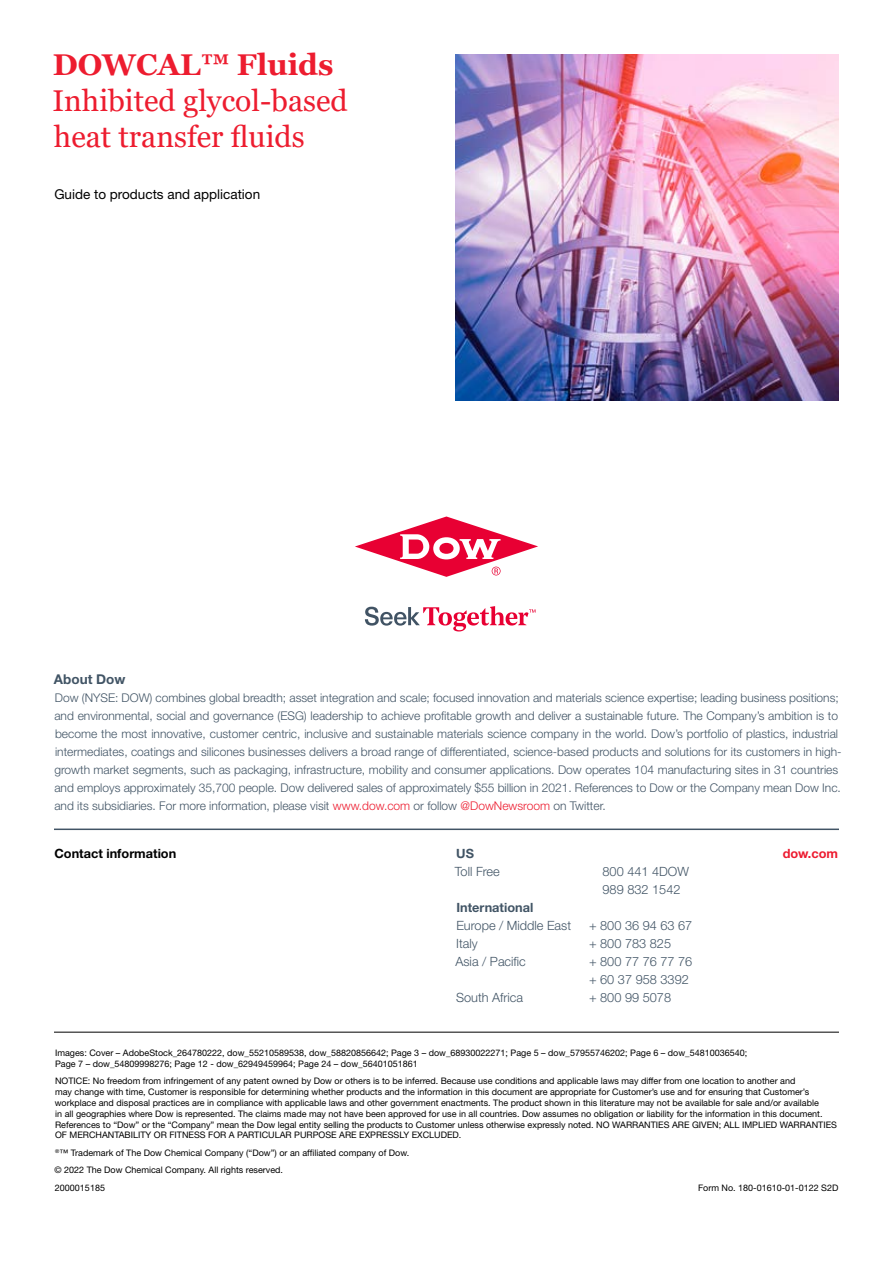
<style>
.page{position:relative;width:893px;height:1263px;background:#fff}
.page>*{position:absolute;margin:0;border:0;box-sizing:border-box;transform-origin:0 0}
.t1{font:30px/36px "Georgia";color:#ed1c2f}
.t2{font:700 30px "Georgia";color:#ed1c2f}
.t3{font:13.5px "Helvetica Neue LT Std";color:#000}
.t4{font:700 13.5px "Helvetica Neue LT Std";color:#415465}
.t5{font:300 12.75px/18px "Helvetica Neue LT Std";color:#415465}
.t6{font:700 12.75px "Helvetica Neue LT Std";color:#000}
.t7{font:700 12.75px "Helvetica Neue LT Std";color:#415465}
.t8{font:700 12.75px "Helvetica Neue LT Std";color:#ed1b30}
.t9{font:300 12px/18px "Helvetica Neue LT Std";color:#415465}
.t10{font:9px/10.8px "Helvetica Neue LT Std";color:#000}
.s1{color:#ed1c2f}
</style>
<div class="page">
<hr style="left:54px;top:1032px;width:785px;height:1px;background:#000">
<hr style="left:54px;top:828px;width:785px;height:2px;background:#415465">
<img style="left:455px;top:54px;width:384px;height:347px">
<svg style="left:365px;top:606px;width:170px;height:25px"></svg>
<svg style="left:355px;top:516px;width:183px;height:61px"></svg>
<h1 class="t2" style="left:53px;top:45px;width:282px">DOWCAL™ Fluids</h1>
<h1 class="t1" style="left:53px;top:83px;width:297px">Inhibited glycol-based heat transfer fluids</h1>
<h2 class="t3" style="left:54px;top:186px;width:207px">Guide to products and application</h2>
<h2 class="t4" style="left:54px;top:671px;width:73px">About Dow</h2>
<p class="t9" style="left:54px;top:688px;width:789px">Dow (NYSE: DOW) combines global breadth; asset integration and scale; focused innovation and materials science expertise; leading business positions; and environmental, social and governance (ESG) leadership to achieve profitable growth and deliver a sustainable future. The Company’s ambition is to become the most innovative, customer centric, inclusive and sustainable materials science company in the world. Dow’s portfolio of plastics, industrial intermediates, coatings and silicones businesses delivers a broad range of differentiated, science-based products and solutions for its customers in high&shy;growth market segments, such as packaging, infrastructure, mobility and consumer applications. Dow operates 104 manufacturing sites in 31 countries and employs approximately 35,700 people. Dow delivered sales of approximately $55 billion in 2021. References to Dow or the Company mean Dow Inc. and its subsidiaries. For more information, please visit <span class="s1">www.dow.com</span> or follow <span class="s1">@DowNewsroom</span> on Twitter.</p>
<h3 class="t6" style="left:54px;top:845px;width:123px">Contact information</h3>
<h3 class="t7" style="left:456px;top:845px;width:19px">US</h3>
<h3 class="t5" style="left:455px;top:862px;width:46px">Toll Free</h3>
<h3 class="t5" style="left:602px;top:862px;width:88px">800 441 4DOW<br>989 832 1542</h3>
<h3 class="t7" style="left:456px;top:899px;width:78px">International</h3>
<h3 class="t5" style="left:456px;top:916px;width:116px">Europe / Middle East</h3>
<h3 class="t5" style="left:589px;top:916px;width:105px">+ 800 36 94 63 67</h3>
<h3 class="t5" style="left:456px;top:934px;width:23px">Italy</h3>
<h3 class="t5" style="left:589px;top:934px;width:84px">+ 800 783 825</h3>
<h3 class="t5" style="left:455px;top:952px;width:72px">Asia / Pacific</h3>
<h3 class="t5" style="left:589px;top:952px;width:105px">+ 800 77 76 77 76 + 60 37 958 3392</h3>
<h3 class="t5" style="left:456px;top:988px;width:69px">South Africa</h3>
<h3 class="t5" style="left:589px;top:988px;width:84px">+ 800 99 5078</h3>
<h3 class="t8" style="left:783px;top:845px;width:57px">dow.com</h3>
<p class="t10" style="left:55px;top:1047px;width:694px">Images: Cover – AdobeStock_264780222, dow_55210589538, dow_58820856642; Page 3 – dow_68930022271; Page 5 – dow_57955746202; Page 6 – dow_54810036540;<br>Page 7 – dow_54809998276; Page 12 - dow_62949459964; Page 24 – dow_56401051861</p>
<p class="t10" style="left:55px;top:1075px;width:784px">NOTICE: No freedom from infringement of any patent owned by Dow or others is to be inferred. Because use conditions and applicable laws may differ from one location to another and<br>may change with time, Customer is responsible for determining whether products and the information in this document are appropriate for Customer’s use and for ensuring that Customer’s workplace and disposal practices are in compliance with applicable laws and other government enactments. The product shown in this literature may not be available for sale and/or available<br>in all geographies where Dow is represented. The claims made may not have been approved for use in all countries. Dow assumes no obligation or liability for the information in this document.<br>References to “Dow” or the “Company” mean the Dow legal entity selling the products to Customer unless otherwise expressly noted. NO WARRANTIES ARE GIVEN; ALL IMPLIED WARRANTIES OF MERCHANTABILITY OR FITNESS FOR A PARTICULAR PURPOSE ARE EXPRESSLY EXCLUDED.</p>
<p class="t10" style="left:55px;top:1144px;width:355px;line-height:17.5px"><sup>®</sup>™ Trademark of The Dow Chemical Company (“Dow”) or an affiliated company of Dow. © 2022 The Dow Chemical Company. All rights reserved.<br>2000015185</p>
<p class="t10" style="left:698px;top:1182px;width:142px">Form No. 180-01610-01-0122 S2D</p>
</div>
